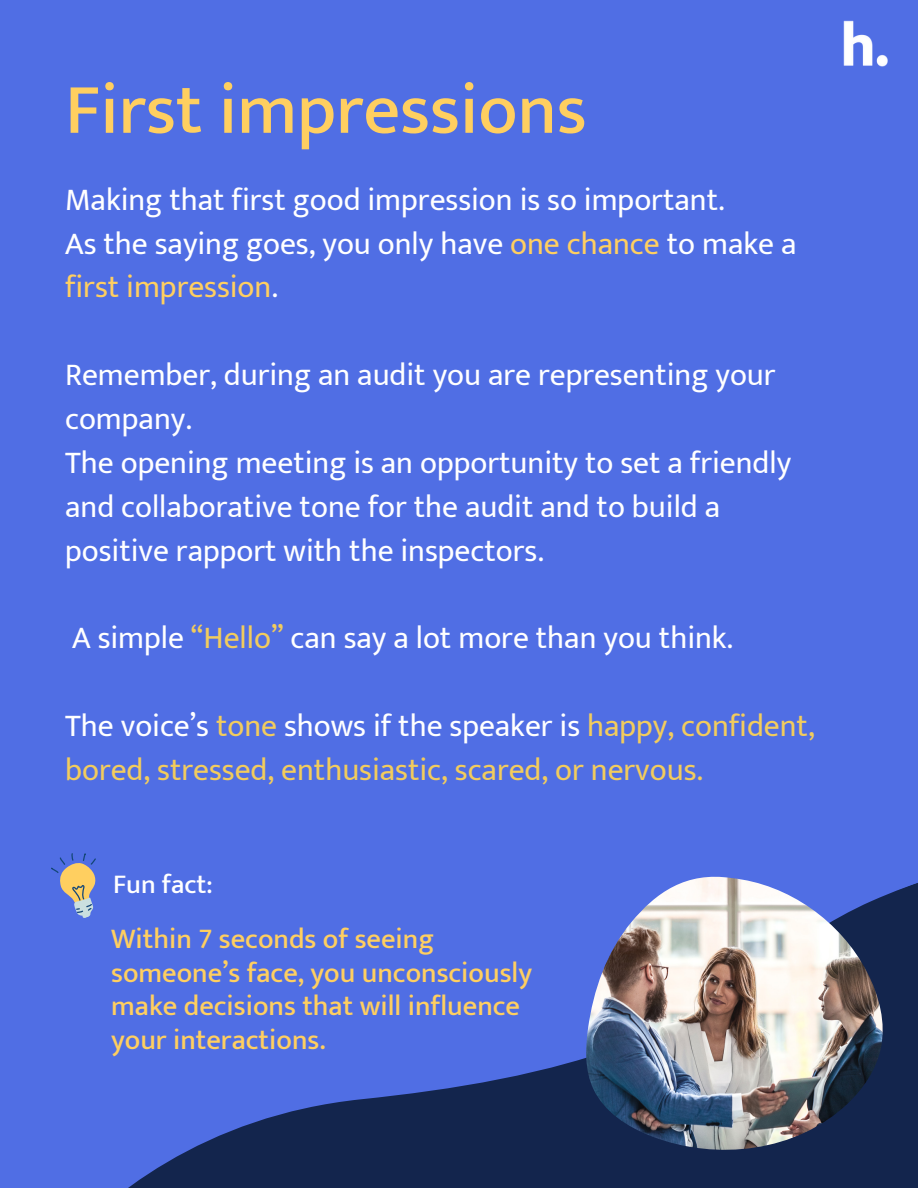
<style>
.page{position:relative;width:918px;height:1188px;background:#506ee4}
.page>*{position:absolute;margin:0;border:0;box-sizing:border-box;transform-origin:0 0}
.t1{font:500 72px "Mukta Vaani";color:#ffcf60}
.t2{font:31.5px/43.8px "Mukta Vaani";color:#fff}
.t3{font:31.5px/43.8px "Mukta Vaani";color:#f2cc5d}
.t4{font:500 28.5px/33.8px "Mukta Vaani";color:#ffcf60}
.t5{font:500 27px "Mukta Vaani";color:#fff}
.s1{color:#ffcf60}
.s2{color:#f2cc5d}
.s3{color:#fff}
</style>
<div class="page">
<svg style="left:128px;top:883px;width:790px;height:305px"></svg>
<img style="left:843px;top:20px;width:45px;height:47px">
<svg style="left:51px;top:853px;width:45px;height:65px"></svg>
<img style="left:585px;top:876px;width:301px;height:285px">
<h1 class="t1" style="left:65px;top:66px;width:523px">First impressions</h1>
<p class="t2" style="left:65px;top:177px;width:733px">Making that first good impression is so important.<br>As the saying goes, you only have <span class="s1">one chance</span> to make a <span class="s1">first impression</span>.</p>
<p class="t2" style="left:65px;top:352px;width:728px">Remember, during an audit you are representing your company.<br>The opening meeting is an opportunity to set a friendly and collaborative tone for the audit and to build a positive rapport with the inspectors.</p>
<p class="t2" style="left:72px;top:616px;width:663px">A simple <span class="s2">“Hello”</span> can say a lot more than you think.</p>
<p class="t3" style="left:65px;top:703px;width:751px"><span class="s3">The voice’s</span> tone <span class="s3">shows if the speaker is</span> happy, confident, bored, stressed, enthusiastic, scared, or nervous.</p>
<p class="t5" style="left:113px;top:867px;width:101px">Fun fact:</p>
<p class="t4" style="left:111px;top:921px;width:422px">Within 7 seconds of seeing someone’s face, you unconsciously make decisions that will influence your interactions.</p>
</div>
